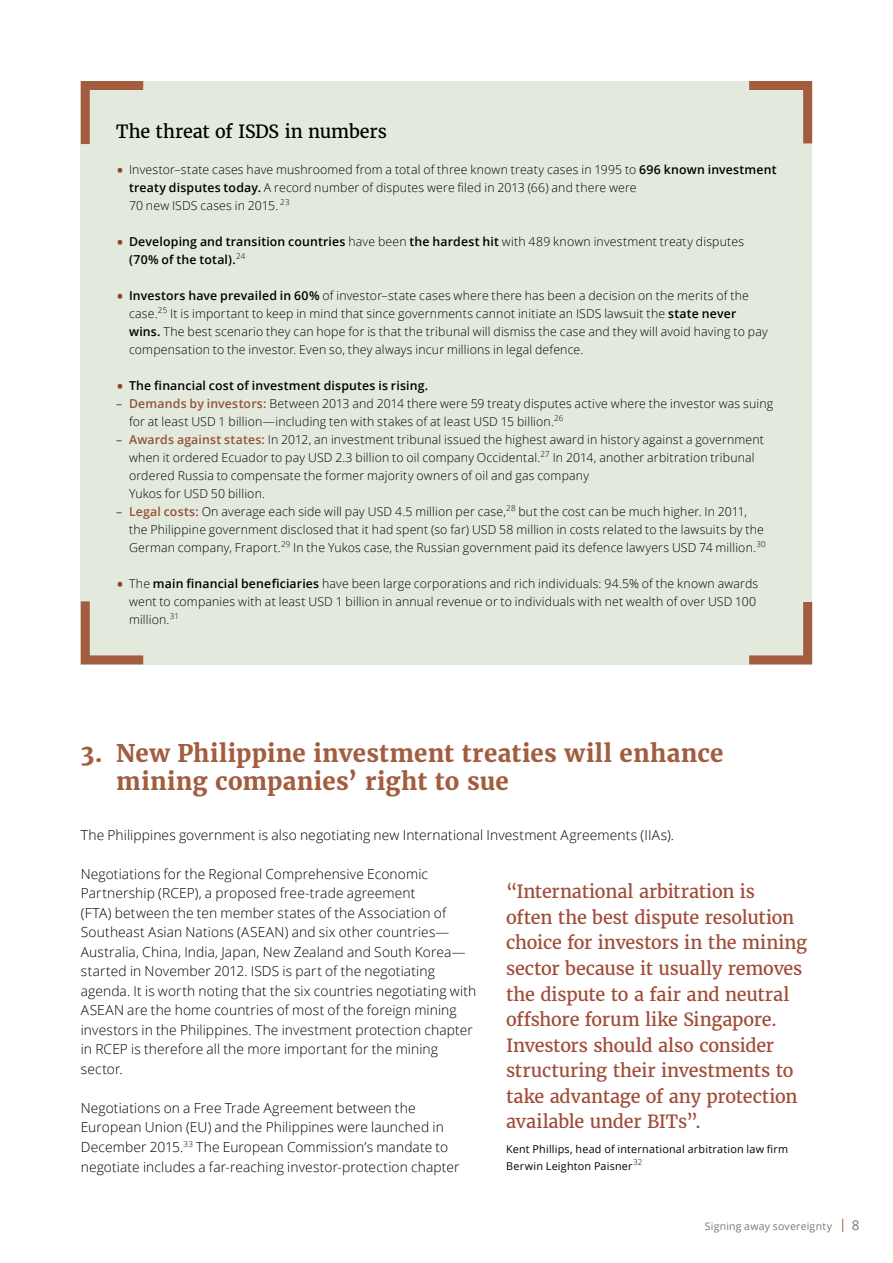
<style>
.page{position:relative;width:893px;height:1263px;background:#fff}
.page>*{position:absolute;margin:0;border:0;box-sizing:border-box;transform-origin:0 0}
.t1{font:700 24px/28.5px "Merriweather";letter-spacing:.01em;color:#a25d3e}
.t2{font:18px/25.5px "Merriweather";letter-spacing:-.01em;color:#a14b37}
.t3{font:18px "Merriweather";letter-spacing:-.01em;color:#000}
.t4{font:300 13.8px/19.5px "Open Sans";letter-spacing:.01em;color:#000}
.t5{font:300 12.3px/18px "Open Sans";letter-spacing:.015em;color:#000}
.t6{font:600 12.3px/18px "Open Sans";letter-spacing:.015em;color:#000}
.t7{font:10.8px/16.5px "Open Sans";letter-spacing:.02em;color:#000}
.t8{font:10.5px "Open Sans";letter-spacing:.02em;color:#737a7e}
.s1{font-weight:400;font-size:21px;color:#a14b37}
.s2{font-weight:600}
.s3{font-weight:300}
.s4{font-weight:600;color:#a25d3e}
.s5{font-size:13.5px;color:#a25d3e}
.s6{font-size:13.5px}
</style>
<div class="page">
<div style="left:81px;top:81px;width:731px;height:583px;background:#e4e9de"></div>
<svg style="left:80px;top:81px;width:64px;height:72px"></svg>
<svg style="left:749px;top:81px;width:64px;height:63px"></svg>
<svg style="left:80px;top:592px;width:72px;height:73px"></svg>
<svg style="left:740px;top:602px;width:73px;height:63px"></svg>
<h2 class="t3" style="left:116px;top:120px;width:272px">The threat of ISDS in numbers</h2>
<p class="t5" style="left:129px;top:160px;width:649px;text-indent:-13px"><span class="s1">•</span> Investor–state cases have mushroomed from a total of three known treaty cases in 1995 to <span class="s2">696 known investment treaty disputes today.</span> A record number of disputes were filed in 2013 (66) and there were<br>70 new ISDS cases in 2015. <sup>23</sup></p>
<p class="t6" style="left:129px;top:232px;width:617px;text-indent:-13px"><span class="s1">•</span> Developing and transition countries <span class="s3">have been</span> the hardest hit <span class="s3">with 489 known investment treaty disputes </span>(70% of the total).<sup>24</sup></p>
<p class="t5" style="left:129px;top:286px;width:640px;text-indent:-13px"><span class="s1">•</span> <span class="s2">Investors have prevailed in 60%</span> of investor–state cases where there has been a decision on the merits of the case.<sup>25</sup> It is important to keep in mind that since governments cannot initiate an ISDS lawsuit the <span class="s2">state never wins.</span> The best scenario they can hope for is that the tribunal will dismiss the case and they will avoid having to pay compensation to the investor. Even so, they always incur millions in legal defence.</p>
<p class="t6" style="left:116px;top:376px;width:313px"><span class="s1">•</span> The financial cost of investment disputes is rising.</p>
<p class="t5" style="left:129px;top:394px;width:646px;text-indent:-13px"><span class="s4">– Demands by investors:</span> Between 2013 and 2014 there were 59 treaty disputes active where the investor was suing for at least USD 1 billion—including ten with stakes of at least USD 15 billion.<sup>26</sup></p>
<p class="t5" style="left:129px;top:430px;width:636px;text-indent:-13px"><span class="s4">– Awards against states:</span> In 2012, an investment tribunal issued the highest award in history against a government when it ordered Ecuador to pay USD 2.3 billion to oil company Occidental.<sup>27</sup> In 2014, another arbitration tribunal ordered Russia to compensate the former majority owners of oil and gas company<br>Yukos for USD 50 billion.</p>
<p class="t5" style="left:129px;top:502px;width:638px;text-indent:-13px"><span class="s4">– Legal costs:</span> On average each side will pay USD 4.5 million per case,<sup>28</sup> but the cost can be much higher. In 2011, the Philippine government disclosed that it had spent (so far) USD 58 million in costs related to the lawsuits by the<br>German company, Fraport.<sup>29</sup> In the Yukos case, the Russian government paid its defence lawyers USD 74 million.<sup>30</sup></p>
<p class="t5" style="left:129px;top:574px;width:631px;text-indent:-13px"><span class="s1">•</span> The <span class="s2">main financial beneficiaries</span> have been large corporations and rich individuals: 94.5% of the known awards went to companies with at least USD 1 billion in annual revenue or to individuals with net wealth of over USD 100 million.<sup>31</sup></p>
<h1 class="t1" style="left:116px;top:739px;width:609px;text-indent:-35px">3. New Philippine investment treaties will enhance mining companies’ right to sue</h1>
<p class="t4" style="left:81px;top:825px;width:595px">The Philippines government is also negotiating new International Investment Agreements (IIAs).</p>
<p class="t4" style="left:81px;top:864px;width:397px">Negotiations for the Regional Comprehensive Economic Partnership (RCEP), a proposed free-trade agreement<br>(FTA) between the ten member states of the Association of Southeast Asian Nations (ASEAN) and six other countries— Australia, China, India, Japan, New Zealand and South Korea— started in November 2012. ISDS is part of the negotiating agenda. It is worth noting that the six countries negotiating with ASEAN are the home countries of most of the foreign mining investors in the Philippines. The investment protection chapter in RCEP is therefore all the more important for the mining sector.</p>
<p class="t4" style="left:81px;top:1098px;width:380px">Negotiations on a Free Trade Agreement between the European Union (EU) and the Philippines were launched in December 2015.<sup>33</sup> The European Commission’s mandate to negotiate includes a far-reaching investor-protection chapter</p>
<p class="t2" style="left:506px;top:879px;width:303px">“International arbitration is<br>often the best dispute resolution choice for investors in the mining sector because it usually removes the dispute to a fair and neutral offshore forum like Singapore.<br>Investors should also consider structuring their investments to take advantage of any protection available under BITs”.</p>
<p class="t7" style="left:506px;top:1140px;width:284px">Kent Phillips, head of international arbitration law firm<br>Berwin Leighton Paisner<sup>32</sup></p>
<p class="t8" style="left:705px;top:1219px;width:156px">Signing away sovereignty <span class="s5">|</span> <span class="s6">8</span></p>
</div>
